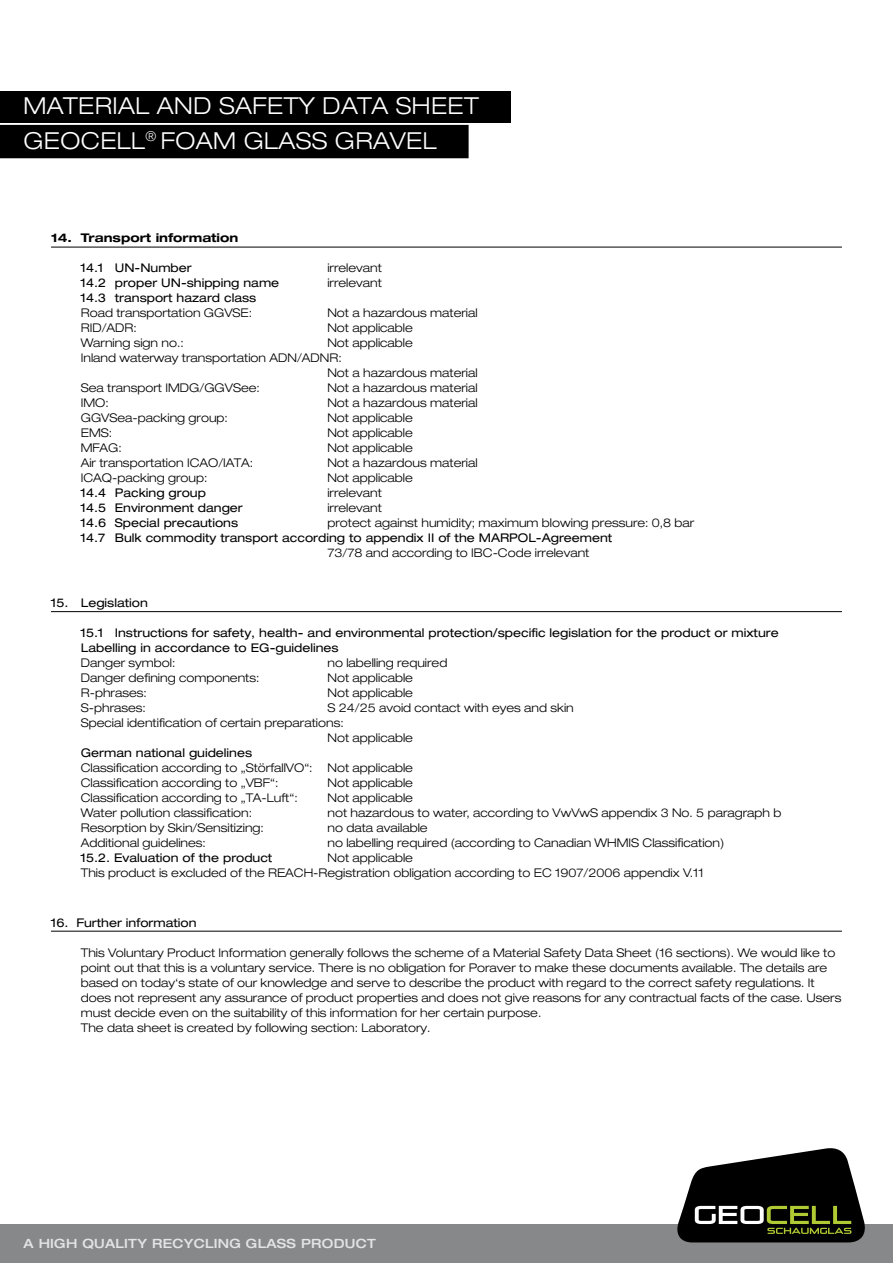
<style>
.page{position:relative;width:893px;height:1263px;background:#fff}
.page>*{position:absolute;margin:0;border:0;box-sizing:border-box;transform-origin:0 0}
.t1{font:300 expanded 23.4px/34.8px "Helvetica Neue LT Std";letter-spacing:.02em;color:#fff}
.t2{font:500 expanded 12.75px "Helvetica Neue LT Std";letter-spacing:.02em;color:#e3e4e4}
.t3{font:300 expanded 12px/15px "Helvetica Neue LT Pro";color:#000}
.t4{font:expanded 12px/15px "Helvetica Neue LT Pro";color:#000}
.t5{font:700 expanded 12px "Helvetica Neue LT Pro";color:#000}
</style>
<div class="page">
<div style="left:0;top:1225px;width:893px;height:38px;background:#87888a"></div>
<hr style="left:51px;top:247px;width:791px;height:1px;background:#000">
<hr style="left:51px;top:611px;width:791px;height:1px;background:#000">
<hr style="left:51px;top:931px;width:791px;height:1px;background:#000">
<div style="left:0;top:91px;width:510px;height:32px;background:#000"></div>
<div style="left:0;top:125px;width:469px;height:33px;background:#000"></div>
<svg style="left:675px;top:1148px;width:192px;height:94px"></svg>
<h1 class="t1" style="left:24px;top:88px;width:457px">MATERIAL AND SAFETY DATA SHEET<br>GEOCELL<sup>®</sup> FOAM GLASS GRAVEL</h1>
<p class="t5" style="left:51px;top:230px;width:189px">14. Transport information</p>
<p class="t4" style="left:81px;top:260px;width:112px">14.1 UN-Number</p>
<p class="t3" style="left:327px;top:260px;width:56px">irrelevant</p>
<p class="t4" style="left:81px;top:275px;width:200px">14.2 proper UN-shipping name</p>
<p class="t3" style="left:327px;top:275px;width:56px">irrelevant</p>
<p class="t4" style="left:81px;top:290px;width:177px">14.3 transport hazard class</p>
<p class="t3" style="left:81px;top:305px;width:173px">Road transportation GGVSE:</p>
<p class="t3" style="left:327px;top:305px;width:152px">Not a hazardous material</p>
<p class="t3" style="left:81px;top:320px;width:58px">RID/ADR:</p>
<p class="t3" style="left:327px;top:320px;width:87px">Not applicable</p>
<p class="t3" style="left:81px;top:335px;width:104px">Warning sign no.:</p>
<p class="t3" style="left:327px;top:335px;width:87px">Not applicable</p>
<p class="t3" style="left:81px;top:350px;width:262px">Inland waterway transportation ADN/ADNR:</p>
<p class="t3" style="left:327px;top:365px;width:152px">Not a hazardous material</p>
<p class="t3" style="left:81px;top:380px;width:181px">Sea transport IMDG/GGVSee:</p>
<p class="t3" style="left:327px;top:380px;width:152px">Not a hazardous material</p>
<p class="t3" style="left:81px;top:395px;width:29px">IMO:</p>
<p class="t3" style="left:327px;top:395px;width:152px">Not a hazardous material</p>
<p class="t3" style="left:81px;top:410px;width:149px">GGVSea-packing group:</p>
<p class="t3" style="left:327px;top:410px;width:87px">Not applicable</p>
<p class="t3" style="left:81px;top:425px;width:33px">EMS:</p>
<p class="t3" style="left:327px;top:425px;width:87px">Not applicable</p>
<p class="t3" style="left:81px;top:440px;width:42px">MFAG:</p>
<p class="t3" style="left:327px;top:440px;width:87px">Not applicable</p>
<p class="t3" style="left:81px;top:455px;width:174px">Air transportation ICAO/IATA:</p>
<p class="t3" style="left:327px;top:455px;width:152px">Not a hazardous material</p>
<p class="t3" style="left:81px;top:470px;width:128px">ICAQ-packing group:</p>
<p class="t3" style="left:327px;top:470px;width:87px">Not applicable</p>
<p class="t4" style="left:81px;top:485px;width:127px">14.4 Packing group</p>
<p class="t3" style="left:327px;top:485px;width:56px">irrelevant</p>
<p class="t4" style="left:81px;top:500px;width:164px">14.5 Environment danger</p>
<p class="t3" style="left:327px;top:500px;width:56px">irrelevant</p>
<p class="t4" style="left:81px;top:515px;width:159px">14.6 Special precautions</p>
<p class="t3" style="left:327px;top:515px;width:368px">protect against humidity; maximum blowing pressure: 0,8 bar</p>
<p class="t4" style="left:81px;top:530px;width:533px">14.7 Bulk commodity transport according to appendix II of the MARPOL-Agreement</p>
<p class="t3" style="left:327px;top:545px;width:264px">73/78 and according to IBC-Code irrelevant</p>
<p class="t4" style="left:51px;top:595px;width:98px">15. Legislation</p>
<p class="t4" style="left:81px;top:625px;width:699px">15.1 Instructions for safety, health- and environmental protection/specific legislation for the product or mixture<br>Labelling in accordance to EG-guidelines</p>
<p class="t3" style="left:81px;top:655px;width:96px">Danger symbol:</p>
<p class="t3" style="left:327px;top:655px;width:121px">no labelling required</p>
<p class="t3" style="left:81px;top:670px;width:180px">Danger defining components:</p>
<p class="t3" style="left:327px;top:670px;width:87px">Not applicable</p>
<p class="t3" style="left:81px;top:685px;width:68px">R-phrases:</p>
<p class="t3" style="left:327px;top:685px;width:87px">Not applicable</p>
<p class="t3" style="left:81px;top:700px;width:67px">S-phrases:</p>
<p class="t3" style="left:327px;top:700px;width:248px">S 24/25 avoid contact with eyes and skin</p>
<p class="t3" style="left:81px;top:715px;width:264px">Special identification of certain preparations:</p>
<p class="t3" style="left:327px;top:730px;width:87px">Not applicable</p>
<p class="t4" style="left:81px;top:745px;width:173px">German national guidelines</p>
<p class="t3" style="left:81px;top:760px;width:334px">Classification according to „StörfallVO“: Not applicable<br>Classification according to „VBF“:</p>
<p class="t3" style="left:327px;top:775px;width:87px">Not applicable</p>
<p class="t3" style="left:81px;top:790px;width:218px">Classification according to „TA-Luft“:</p>
<p class="t3" style="left:327px;top:790px;width:87px">Not applicable</p>
<p class="t3" style="left:81px;top:805px;width:173px">Water pollution classification:</p>
<p class="t3" style="left:327px;top:805px;width:455px">not hazardous to water, according to VwVwS appendix 3 No. 5 paragraph b</p>
<p class="t3" style="left:81px;top:820px;width:185px">Resorption by Skin/Sensitizing:</p>
<p class="t3" style="left:327px;top:820px;width:102px">no data available</p>
<p class="t3" style="left:81px;top:835px;width:127px">Additional guidelines:</p>
<p class="t3" style="left:327px;top:835px;width:398px">no labelling required (according to Canadian WHMIS Classification)</p>
<p class="t4" style="left:81px;top:850px;width:193px">15.2. Evaluation of the product</p>
<p class="t3" style="left:81px;top:850px;width:625px;text-indent:247px">Not applicable<br>This product is excluded of the REACH-Registration obligation according to EC 1907/2006 appendix V.11</p>
<p class="t4" style="left:51px;top:914px;width:147px">16. Further information</p>
<p class="t3" style="left:81px;top:944px;width:762px">This Voluntary Product Information generally follows the scheme of a Material Safety Data Sheet (16 sections). We would like to point out that this is a voluntary service. There is no obligation for Poraver to make these documents available. The details are based on today‘s state of our knowledge and serve to describe the product with regard to the correct safety regulations. It does not represent any assurance of product properties and does not give reasons for any contractual facts of the case. Users must decide even on the suitability of this information for her certain purpose.<br>The data sheet is created by following section: Laboratory.</p>
<p class="t2" style="left:24px;top:1235px;width:354px">A HIGH QUALITY RECYCLING GLASS PRODUCT</p>
</div>
